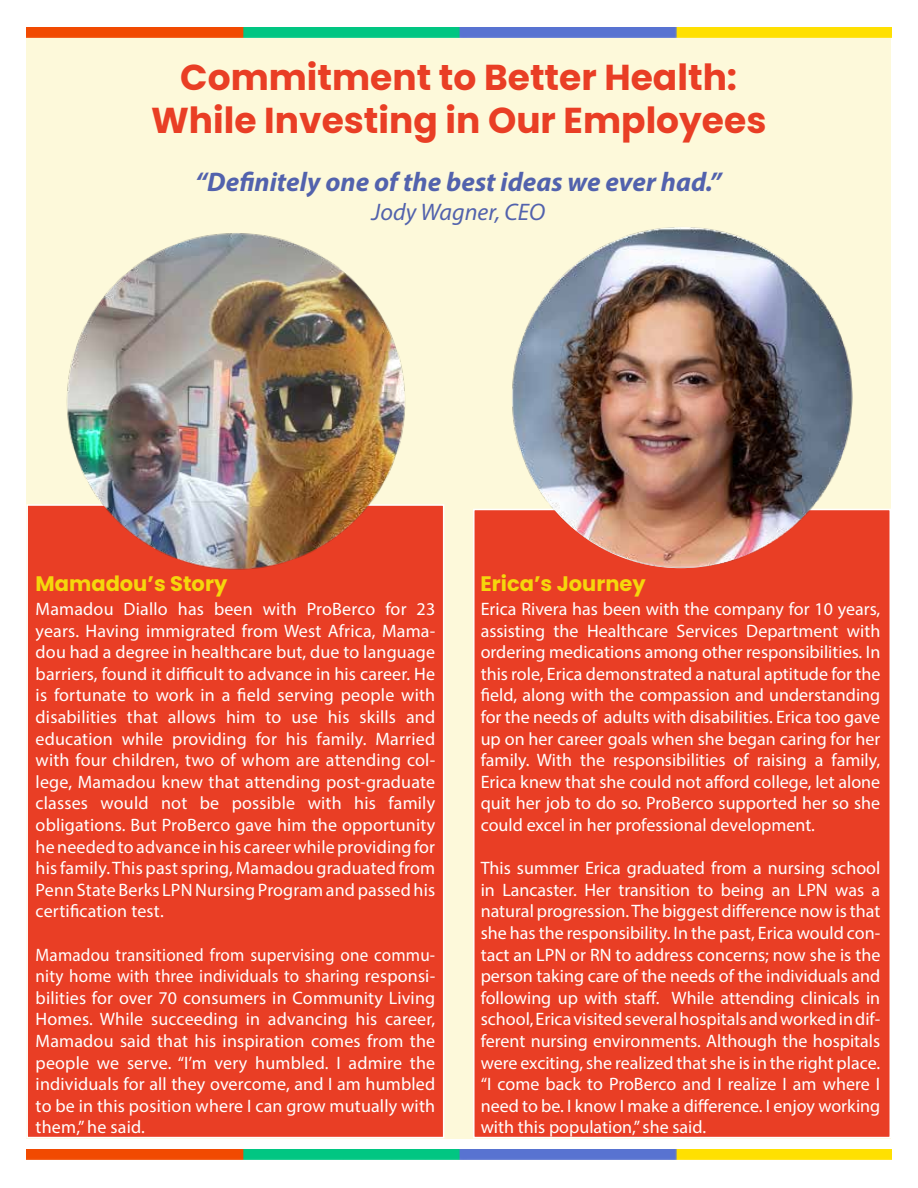
<style>
.page{position:relative;width:918px;height:1188px;background:#fff}
.page>*{position:absolute;margin:0;border:0;box-sizing:border-box;transform-origin:0 0}
.t1{font:700 36px/43.2px "Poppins";color:#e93e25;text-align:center}
.t2{font:italic 700 27px "Myriad Pro";color:#5262ad}
.t3{font:italic 24px "Myriad Pro";color:#5262ad}
.t4{font:700 21px "Poppins";color:#f5d70c}
.t5{font:18px/21.6px "Myriad Pro";color:#fff;text-align:justify}
.t6{font:18px/21.6px "Myriad Pro";color:#fff;text-align:justify;scale:.95 1}
</style>
<div class="page">
<img style="left:26px;top:27px;width:866px;height:11px">
<img style="left:26px;top:1149px;width:866px;height:11px">
<div style="left:26px;top:38px;width:865px;height:1100px;background:#fdf9da"></div>
<div style="left:26px;top:504px;width:418px;height:634px;background:#e93e25;border:2px solid #fff"></div>
<div style="left:473px;top:509px;width:418px;height:629px;background:#e93e25;border:2px solid #fff"></div>
<img style="left:508px;top:227px;width:347px;height:341px">
<img style="left:63px;top:233px;width:346px;height:337px">
<h1 class="t1" style="left:151px;top:56px;width:617px">Commitment to Better Health:<br>While Investing in Our Employees</h1>
<h2 class="t2" style="left:195px;top:164px;width:528px">“Definitely one of the best ideas we ever had.”</h2>
<h3 class="t3" style="left:372px;top:197px;width:175px">Jody Wagner, CEO</h3>
<p class="t4" style="left:36px;top:571px;width:193px">Mamadou’s Story</p>
<p class="t4" style="left:481px;top:571px;width:167px">Erica’s Journey</p>
<p class="t5" style="left:36px;top:598px;width:401px">Mamadou Diallo has been with ProBerco for 23 years. Having immigrated from West Africa, Mama&shy;dou had a degree in healthcare but, due to language barriers, found it difficult to advance in his career. He is fortunate to work in a field serving people with disabilities that allows him to use his skills and education while providing for his family. Married with four children, two of whom are attending col&shy;lege, Mamadou knew that attending post-graduate classes would not be possible with his family obligations. But ProBerco gave him the opportunity he needed to advance in his career while providing for his family. This past spring, Mamadou graduated from Penn State Berks LPN Nursing Program and passed his certification test.</p>
<p class="t6" style="left:36px;top:944px;width:422px">Mamadou transitioned from supervising one commu&shy;nity home with three individuals to sharing responsi&shy;bilities for over 70 consumers in Community Living Homes. While succeeding in advancing his career, Mamadou said that his inspiration comes from the people we serve. “I’m very humbled. I admire the individuals for all they overcome, and I am humbled to be in this position where I can grow mutually with them,” he said.</p>
<p class="t5" style="left:481px;top:598px;width:401px">Erica Rivera has been with the company for 10 years, assisting the Healthcare Services Department with ordering medications among other responsibilities. In this role, Erica demonstrated a natural aptitude for the field, along with the compassion and understanding for the needs of adults with disabilities. Erica too gave up on her career goals when she began caring for her family. With the responsibilities of raising a family, Erica knew that she could not afford college, let alone quit her job to do so. ProBerco supported her so she could excel in her professional development.</p>
<p class="t5" style="left:481px;top:857px;width:401px">This summer Erica graduated from a nursing school in Lancaster. Her transition to being an LPN was a natural progression. The biggest difference now is that she has the responsibility. In the past, Erica would con&shy;tact an LPN or RN to address concerns; now she is the person taking care of the needs of the individuals and following up with staff. While attending clinicals in school, Erica visited several hospitals and worked in dif&shy;ferent nursing environments. Although the hospitals were exciting, she realized that she is in the right place. “I come back to ProBerco and I realize I am where I need to be. I know I make a difference. I enjoy working with this population,” she said.</p>
</div>
